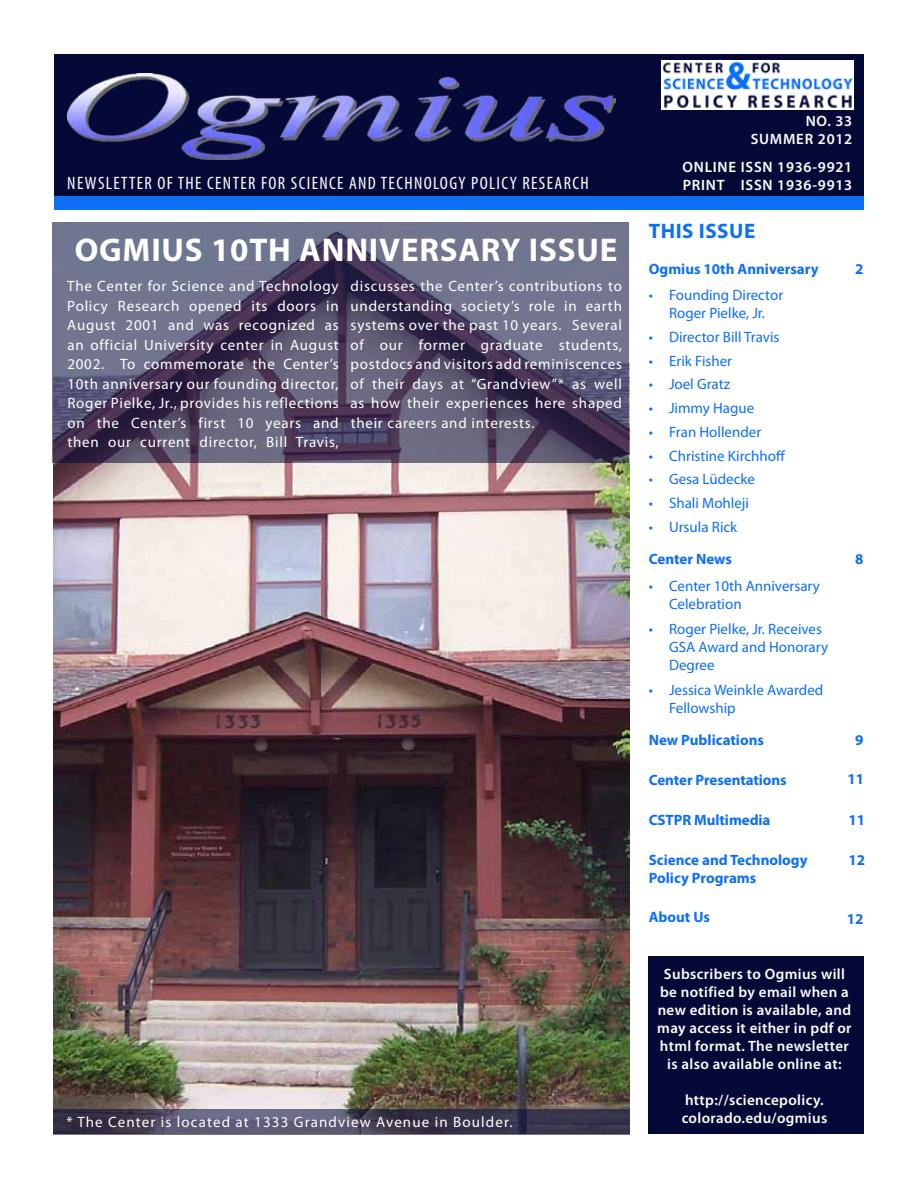
<style>
.page{position:relative;width:918px;height:1188px;background:#fff}
.page>*{position:absolute;margin:0;border:0;box-sizing:border-box;transform-origin:0 0}
.t1{font:700 33px "Myriad Pro";letter-spacing:.025em;color:#fff}
.t2{font:700 21px "Myriad Pro";letter-spacing:.025em;color:#0d6ff4}
.t3{font:condensed 18px "Myriad Pro";letter-spacing:.075em;color:#fff}
.t4{font:15px/19.5px "Myriad Pro";letter-spacing:.05em;color:#fff;text-align:justify}
.t5{font:15px/18px "Myriad Pro";color:#0d6ff4}
.t6{font:600 15px/18px "Myriad Pro";letter-spacing:.025em;color:#fff;text-align:center}
.t7{font:700 15px/18px "Myriad Pro";color:#0d6ff4}
.t8{font:600 15px/18px "Myriad Pro";letter-spacing:.05em;color:#fff;text-align:right}
.t9{font:15px "Myriad Pro";letter-spacing:.075em;color:#fff}
</style>
<div class="page">
<div style="left:54px;top:54px;width:810px;height:142px;background:#050938"></div>
<div style="left:54px;top:196px;width:810px;height:13px;background:#0d6ff4"></div>
<img style="left:661px;top:61px;width:193px;height:48px">
<img style="left:68px;top:74px;width:547px;height:86px">
<img style="left:53px;top:463px;width:576px;height:646px">
<div style="left:648px;top:957px;width:215px;height:177px;background:#050938"></div>
<svg style="left:52px;top:223px;width:577px;height:240px;background:#5c5773"></svg>
<svg style="left:53px;top:1109px;width:577px;height:25px;background:#464159"></svg>
<p class="t3" style="left:67px;top:173px;width:523px">NEWSLETTER OF THE CENTER FOR SCIENCE AND TECHNOLOGY POLICY RESEARCH</p>
<h1 class="t1" style="left:75px;top:228px;width:544px">OGMIUS 10TH ANNIVERSARY ISSUE</h1>
<p class="t4" style="left:351px;top:276px;width:273px">discusses the Center’s contributions to understanding society’s role in earth systems over the past 10 years. Several of our former graduate students, postdocs and visitors add reminiscences of their days at “Grandview”* as well as how their experiences here shaped their careers and interests.</p>
<p class="t4" style="left:67px;top:276px;width:273px">The Center for Science and Technology Policy Research opened its doors in August 2001 and was recognized as an official University center in August 2002. To commemorate the Center’s 10th anniversary our founding director, Roger Pielke, Jr., provides his reflections on the Center’s first 10 years and then our current director, Bill Travis,</p>
<p class="t9" style="left:66px;top:1112px;width:448px">* The Center is located at 1333 Grandview Avenue in Boulder.</p>
<p class="t8" style="left:751px;top:112px;width:103px">NO. 33<br>SUMMER 2012</p>
<p class="t8" style="left:682px;top:158px;width:171px;text-align:left">ONLINE ISSN 1936-9921<br>PRINT ISSN 1936-9913</p>
<h2 class="t2" style="left:649px;top:218px;width:108px">THIS ISSUE</h2>
<p class="t7" style="left:649px;top:259px;width:171px">Ogmius 10th Anniversary</p>
<p class="t5" style="left:649px;top:286px;width:136px;text-align:center">• Founding Director<br>Roger Pielke, Jr.</p>
<p class="t5" style="left:649px;top:328px;width:132px">• Director Bill Travis</p>
<p class="t5" style="left:649px;top:351px;width:85px">• Erik Fisher</p>
<p class="t5" style="left:649px;top:375px;width:83px">• Joel Gratz</p>
<p class="t5" style="left:649px;top:399px;width:107px">• Jimmy Hague</p>
<p class="t5" style="left:649px;top:423px;width:114px">• Fran Hollender</p>
<p class="t5" style="left:649px;top:446px;width:138px">• Christine Kirchhoff</p>
<p class="t5" style="left:649px;top:470px;width:108px">• Gesa Lüdecke</p>
<p class="t5" style="left:649px;top:494px;width:102px">• Shali Mohleji</p>
<p class="t5" style="left:649px;top:517px;width:90px">• Ursula Rick</p>
<p class="t7" style="left:649px;top:549px;width:85px">Center News</p>
<p class="t5" style="left:669px;top:576px;width:152px;text-indent:-20px">• Center 10th Anniversary<br>Celebration</p>
<p class="t5" style="left:669px;top:620px;width:161px;text-indent:-20px">• Roger Pielke, Jr. Receives<br>GSA Award and Honorary<br>Degree</p>
<p class="t5" style="left:669px;top:681px;width:156px;text-indent:-20px">• Jessica Weinkle Awarded<br>Fellowship</p>
<p class="t7" style="left:649px;top:731px;width:117px">New Publications</p>
<p class="t7" style="left:649px;top:771px;width:139px">Center Presentations</p>
<p class="t7" style="left:649px;top:810px;width:123px">CSTPR Multimedia</p>
<p class="t7" style="left:649px;top:850px;width:160px">Science and Technology<br>Policy Programs</p>
<p class="t7" style="left:649px;top:908px;width:63px">About Us</p>
<p class="t7" style="left:855px;top:260px;width:10px">2</p>
<p class="t7" style="left:855px;top:550px;width:10px">8</p>
<p class="t7" style="left:855px;top:730px;width:10px">9</p>
<p class="t7" style="left:847px;top:770px;width:18px">11</p>
<p class="t7" style="left:848px;top:810px;width:18px">11</p>
<p class="t7" style="left:848px;top:851px;width:18px">12</p>
<p class="t7" style="left:847px;top:910px;width:18px">12</p>
<p class="t6" style="left:657px;top:964px;width:196px">Subscribers to Ogmius will be notified by email when a new edition is available, and may access it either in pdf or html format. The newsletter is also available online at:</p>
<p class="t6" style="left:682px;top:1090px;width:147px;text-align:left">http://sciencepolicy. colorado.edu/ogmius</p>
</div>
